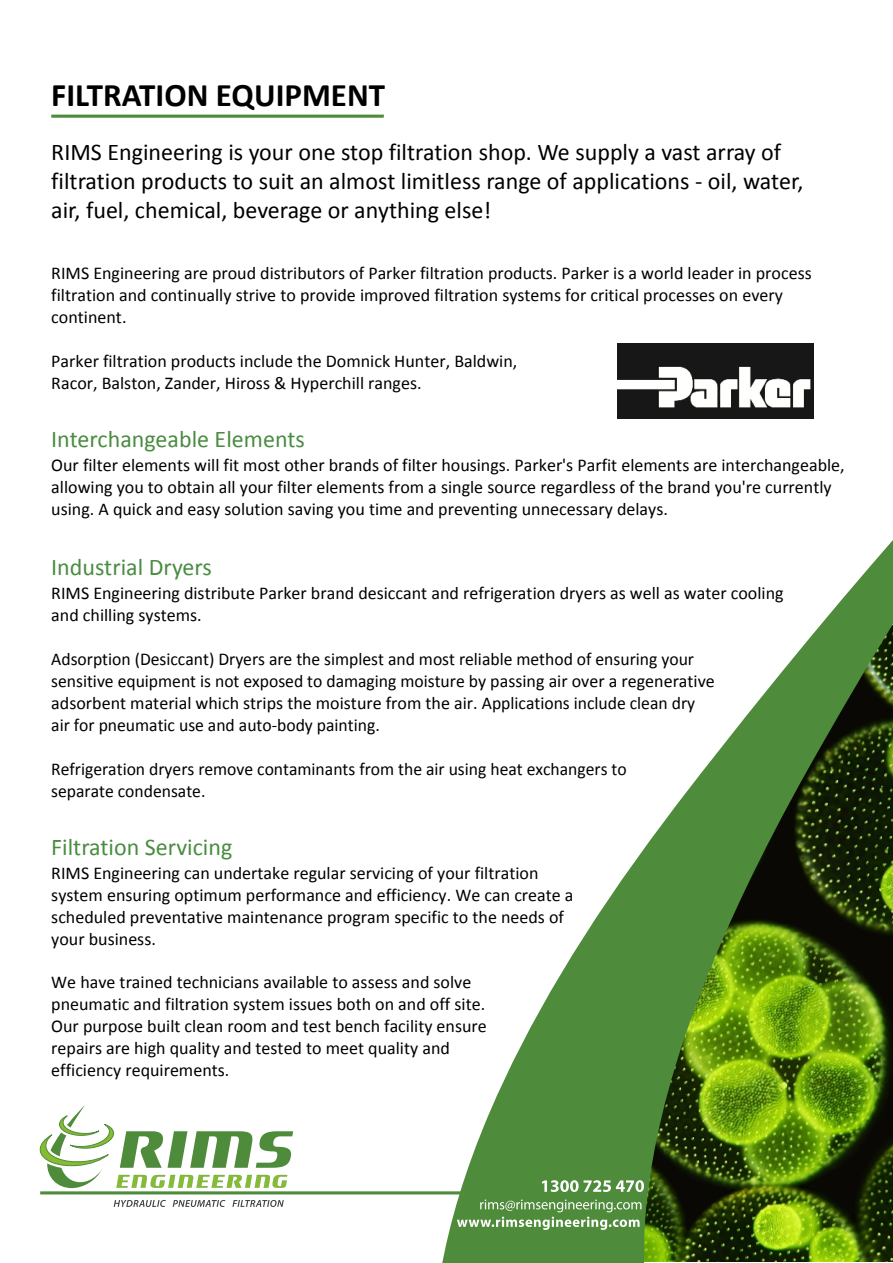
<style>
.page{position:relative;width:893px;height:1263px;background:#fff}
.page>*{position:absolute;margin:0;border:0;box-sizing:border-box;transform-origin:0 0}
.t1{font:700 33px "Calibri";color:#000}
.t2{font:24px/29.2px "Calibri";color:#000}
.t3{font:24px "Calibri";color:#498c40}
.t4{font:18px/22px "Calibri";color:#000}
</style>
<div class="page">
<svg style="left:442px;top:540px;width:451px;height:723px"></svg>
<svg style="left:40px;top:1105px;width:604px;height:125px"></svg>
<hr style="left:51px;top:115px;width:333px;height:3px;background:#4e8b3b">
<img style="left:618px;top:344px;width:196px;height:75px">
<h1 class="t1" style="left:51px;top:81px;width:335px">FILTRATION EQUIPMENT</h1>
<h2 class="t2" style="left:51px;top:139px;width:754px">RIMS Engineering is your one stop filtration shop. We supply a vast array of filtration products to suit an almost limitless range of applications - oil, water, air, fuel, chemical, beverage or anything else!</h2>
<p class="t4" style="left:51px;top:263px;width:762px">RIMS Engineering are proud distributors of Parker filtration products. Parker is a world leader in process filtration and continually strive to provide improved filtration systems for critical processes on every continent.</p>
<p class="t4" style="left:51px;top:351px;width:467px">Parker filtration products include the Domnick Hunter, Baldwin,<br>Racor, Balston, Zander, Hiross &amp; Hyperchill ranges.</p>
<h2 class="t3" style="left:51px;top:429px;width:255px">Interchangeable Elements</h2>
<p class="t4" style="left:51px;top:455px;width:795px">Our filter elements will fit most other brands of filter housings. Parker's Parfit elements are interchangeable, allowing you to obtain all your filter elements from a single source regardless of the brand you're currently using. A quick and easy solution saving you time and preventing unnecessary delays.</p>
<h2 class="t3" style="left:51px;top:557px;width:162px">Industrial Dryers</h2>
<p class="t4" style="left:51px;top:583px;width:734px">RIMS Engineering distribute Parker brand desiccant and refrigeration dryers as well as water cooling and chilling systems.</p>
<p class="t4" style="left:51px;top:649px;width:665px">Adsorption (Desiccant) Dryers are the simplest and most reliable method of ensuring your sensitive equipment is not exposed to damaging moisture by passing air over a regenerative adsorbent material which strips the moisture from the air. Applications include clean dry air for pneumatic use and auto-body painting.</p>
<p class="t4" style="left:51px;top:759px;width:577px">Refrigeration dryers remove contaminants from the air using heat exchangers to separate condensate.</p>
<h2 class="t3" style="left:51px;top:837px;width:183px">Filtration Servicing</h2>
<p class="t4" style="left:51px;top:863px;width:524px">RIMS Engineering can undertake regular servicing of your filtration system ensuring optimum performance and efficiency. We can create a scheduled preventative maintenance program specific to the needs of your business.</p>
<p class="t4" style="left:51px;top:972px;width:437px">We have trained technicians available to assess and solve pneumatic and filtration system issues both on and off site.<br>Our purpose built clean room and test bench facility ensure repairs are high quality and tested to meet quality and efficiency requirements.</p>
</div>
